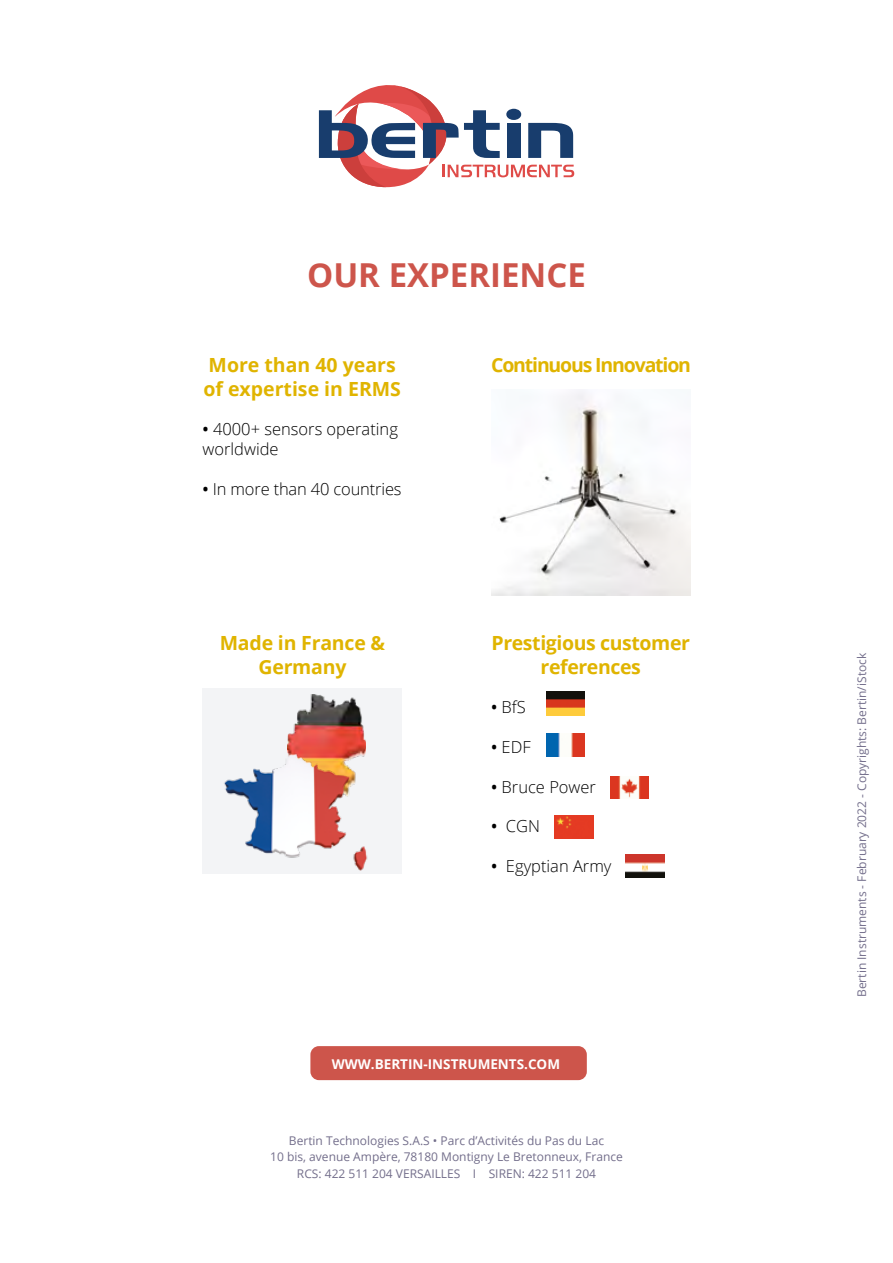
<style>
.page{position:relative;width:893px;height:1263px;background:#fff}
.page>*{position:absolute;margin:0;border:0;box-sizing:border-box;transform-origin:0 0}
.t1{font:700 33px "Open Sans";color:#cd554b}
.t2{font:700 19.5px/23.4px "Open Sans";letter-spacing:-.02em;color:#e0b400;text-align:center}
.t3{font:700 19.5px/23.4px "Open Sans";color:#e0b400}
.t4{font:700 19.5px "Open Sans";letter-spacing:-.06em;color:#e0b400}
.t5{font:300 16.5px/19.8px "Open Sans";color:#000}
.t6{font:700 13.5px "Open Sans";color:#fff}
.t7{font:12px/16.5px "Open Sans";color:#736e8b;text-align:center}
.s1{font-weight:600}
</style>
<div class="page">
<div style="left:310px;top:1046px;width:277px;height:34px;background:#cd554b;border-radius:9px"></div>
<img style="left:491px;top:391px;width:199px;height:204px">
<div style="left:202px;top:688px;width:200px;height:185px;background:#f3f4f6"></div>
<img style="left:293px;top:694px;width:71px;height:38px">
<img style="left:218px;top:732px;width:157px;height:142px">
<img style="left:546px;top:692px;width:39px;height:23px">
<img style="left:546px;top:733px;width:39px;height:24px">
<img style="left:610px;top:777px;width:38px;height:21px">
<img style="left:555px;top:815px;width:38px;height:24px">
<img style="left:626px;top:855px;width:38px;height:23px">
<svg style="left:319px;top:85px;width:255px;height:102px"></svg>
<h1 class="t1" style="left:307px;top:251px;width:280px">OUR EXPERIENCE</h1>
<h2 class="t3" style="left:203px;top:353px;width:199px">More than 40 years of expertise in ERMS</h2>
<h3 class="t5" style="left:202px;top:419px;width:197px"><span class="s1">•</span> 4000+ sensors operating worldwide</h3>
<h3 class="t5" style="left:202px;top:478px;width:201px"><span class="s1">•</span> In more than 40 countries</h3>
<h2 class="t2" style="left:220px;top:631px;width:167px">Made in France &amp;<br>Germany</h2>
<h2 class="t4" style="left:491px;top:351px;width:201px">Continuous Innovation</h2>
<h2 class="t2" style="left:491px;top:631px;width:200px">Prestigious customer references</h2>
<h3 class="t5" style="left:491px;top:697px;width:36px"><span class="s1">•</span> BfS</h3>
<h3 class="t5" style="left:491px;top:737px;width:41px"><span class="s1">•</span> EDF</h3>
<h3 class="t5" style="left:491px;top:776px;width:106px"><span class="s1">•</span> Bruce Power</h3>
<h3 class="t5" style="left:491px;top:816px;width:50px"><span class="s1">•</span> CGN</h3>
<h3 class="t5" style="left:491px;top:855px;width:122px"><span class="s1">•</span> Egyptian Army</h3>
<p class="t6" style="left:332px;top:1055px;width:230px">WWW.BERTIN-INSTRUMENTS.COM</p>
<p class="t7" style="left:270px;top:1132px;width:354px">Bertin Technologies S.A.S • Parc d’Activités du Pas du Lac<br>10 bis, avenue Ampère, 78180 Montigny Le Bretonneux, France<br>RCS: 422 511 204 VERSAILLES I SIREN: 422 511 204</p>
<p class="t7" style="left:853px;top:997px;width:346px;rotate:-90deg">Bertin Instruments - February 2022 - Copyrights: Bertin/iStock</p>
</div>
